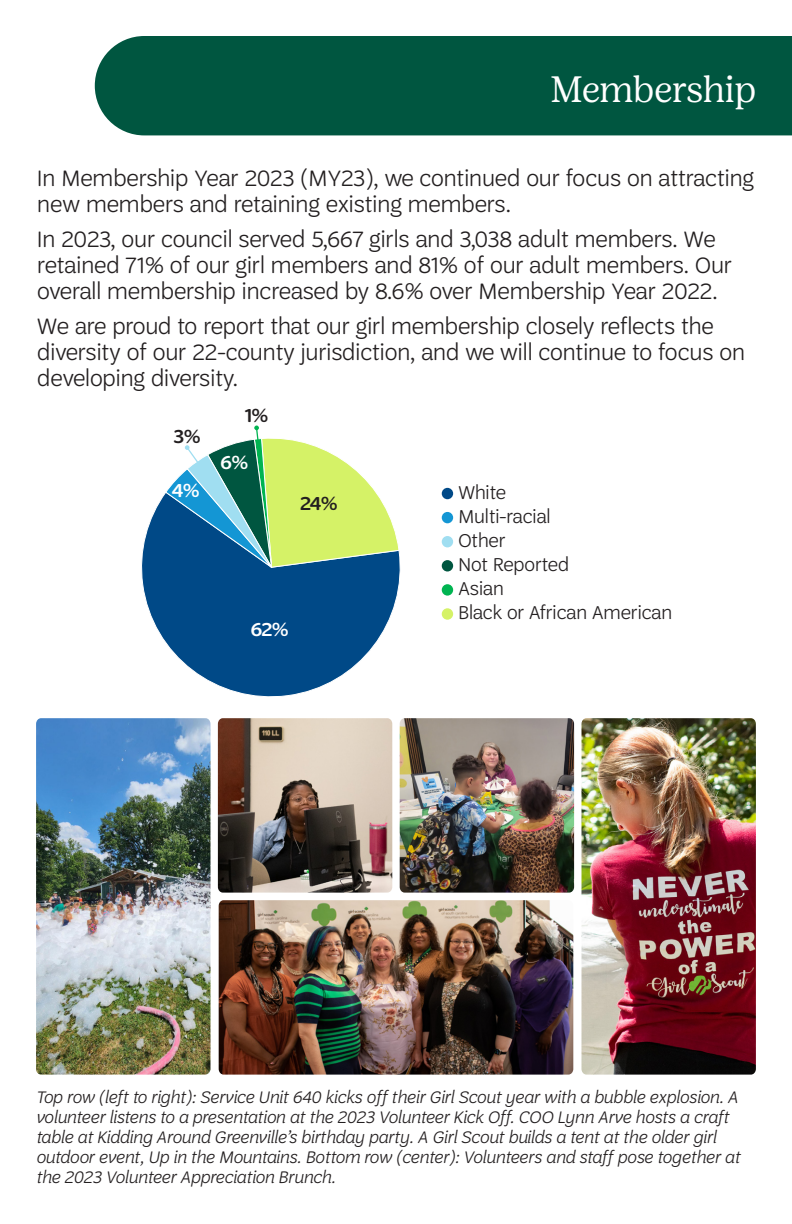
<style>
.page{position:relative;width:792px;height:1224px;background:#fff}
.page>*{position:absolute;margin:0;border:0;box-sizing:border-box;transform-origin:0 0}
.t1{font:300 36.6px "Girl Scout Display";color:#fff}
.t2{font:300 24px/26px "Trefoil Sans";color:#231f20}
.t3{font:300 20px "Trefoil Sans";color:#231f20}
.t4{font:500 20px "Trefoil Sans";color:#231f20}
.t5{font:500 20px "Trefoil Sans";color:#fff}
.t6{font:italic 300 18px/20px "Trefoil Sans";color:#231f20}
</style>
<div class="page">
<div style="left:95px;top:36px;width:697px;height:99px;background:#005640"></div>
<svg style="left:141px;top:493px;width:260px;height:204px"></svg>
<svg style="left:165px;top:426px;width:235px;height:164px"></svg>
<div style="left:442px;top:488px;width:11px;height:11px;background:#004987;border-radius:50%"></div>
<div style="left:442px;top:512px;width:11px;height:11px;background:#1496d4;border-radius:50%"></div>
<div style="left:442px;top:536px;width:11px;height:11px;background:#a0def1;border-radius:50%"></div>
<div style="left:442px;top:560px;width:11px;height:12px;background:#005640;border-radius:50%"></div>
<div style="left:442px;top:584px;width:11px;height:12px;background:#00b451;border-radius:50%"></div>
<div style="left:442px;top:608px;width:11px;height:12px;background:#d5f267;border-radius:50%"></div>
<img style="left:400px;top:718px;width:174px;height:175px">
<img style="left:219px;top:900px;width:354px;height:175px">
<img style="left:218px;top:718px;width:174px;height:175px">
<img style="left:36px;top:718px;width:174px;height:357px">
<img style="left:582px;top:718px;width:174px;height:357px">
<p class="t1" style="left:551px;top:69px;width:207px">Membership</p>
<p class="t2" style="left:37px;top:165px;width:718px">In Membership Year 2023 (MY23), we continued our focus on attracting new members and retaining existing members.</p>
<p class="t2" style="left:37px;top:226px;width:696px">In 2023, our council served 5,667 girls and 3,038 adult members. We retained 71% of our girl members and 81% of our adult members. Our overall membership increased by 8.6% over Membership Year 2022.</p>
<p class="t2" style="left:37px;top:313px;width:709px">We are proud to report that our girl membership closely reflects the diversity of our 22-county jurisdiction, and we will continue to focus on developing diversity.</p>
<p class="t4" style="left:174px;top:425px;width:29px">3%</p>
<p class="t4" style="left:245px;top:404px;width:25px">1%</p>
<p class="t5" style="left:221px;top:452px;width:29px">6%</p>
<p class="t5" style="left:172px;top:480px;width:29px">4%</p>
<p class="t3" style="left:458px;top:482px;width:49px">White</p>
<p class="t3" style="left:458px;top:506px;width:94px">Multi-racial</p>
<p class="t3" style="left:458px;top:530px;width:49px">Other</p>
<p class="t3" style="left:458px;top:554px;width:112px">Not Reported</p>
<p class="t3" style="left:458px;top:578px;width:47px">Asian</p>
<p class="t3" style="left:458px;top:602px;width:215px">Black or African American</p>
<p class="t4" style="left:300px;top:492px;width:39px">24%</p>
<p class="t5" style="left:251px;top:618px;width:40px">62%</p>
<p class="t6" style="left:36px;top:1087px;width:706px">Top row (left to right): Service Unit 640 kicks off their Girl Scout year with a bubble explosion. A volunteer listens to a presentation at the 2023 Volunteer Kick Off. COO Lynn Arve hosts a craft table at Kidding Around Greenville’s birthday party. A Girl Scout builds a tent at the older girl outdoor event, Up in the Mountains. Bottom row (center): Volunteers and staff pose together at the 2023 Volunteer Appreciation Brunch.</p>
</div>
